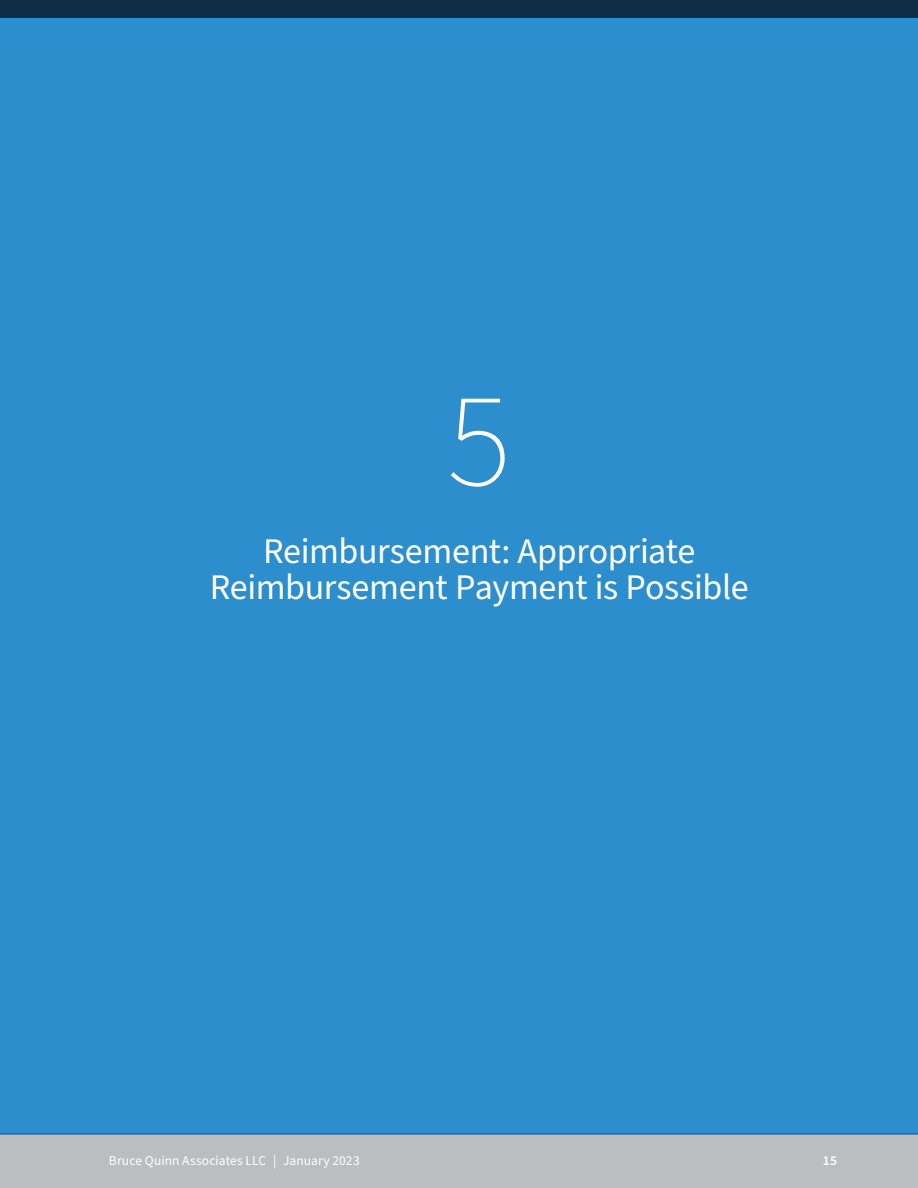
<style>
.page{position:relative;width:918px;height:1188px;background:#fff}
.page>*{position:absolute;margin:0;border:0;box-sizing:border-box;transform-origin:0 0}
.t1{font:200 135px "Source Sans Pro";color:#fff}
.H1_Section{font:36px/36px "Source Sans Pro";letter-spacing:-.01em;color:#fff;text-align:center}
.t2{font:13.5px "Source Sans Pro";letter-spacing:.005em;color:#fff}
.t3{font:600 13.5px "Source Sans Pro";color:#fff}
</style>
<div class="page">
<div style="left:0;top:18px;width:918px;height:1116px;background:#2d8ecd"></div>
<div style="left:0;top:1134px;width:918px;height:54px;background:#bcbdc0"></div>
<hr style="left:0;top:1134px;width:918px;height:1px;background:#164795">
<div style="left:0;top:0;width:918px;height:18px;background:#0d2c46"></div>
<p class="t1" style="left:447px;top:350px;width:65px">5</p>
<p class="H1_Section" style="left:210px;top:534px;width:540px">Reimbursement: Appropriate<br>Reimbursement Payment is Possible</p>
<p class="t2" style="left:109px;top:1152px;width:252px">Bruce Quinn Associates LLC | January 2023</p>
<p class="t3" style="left:823px;top:1152px;width:16px">15</p>
</div>
